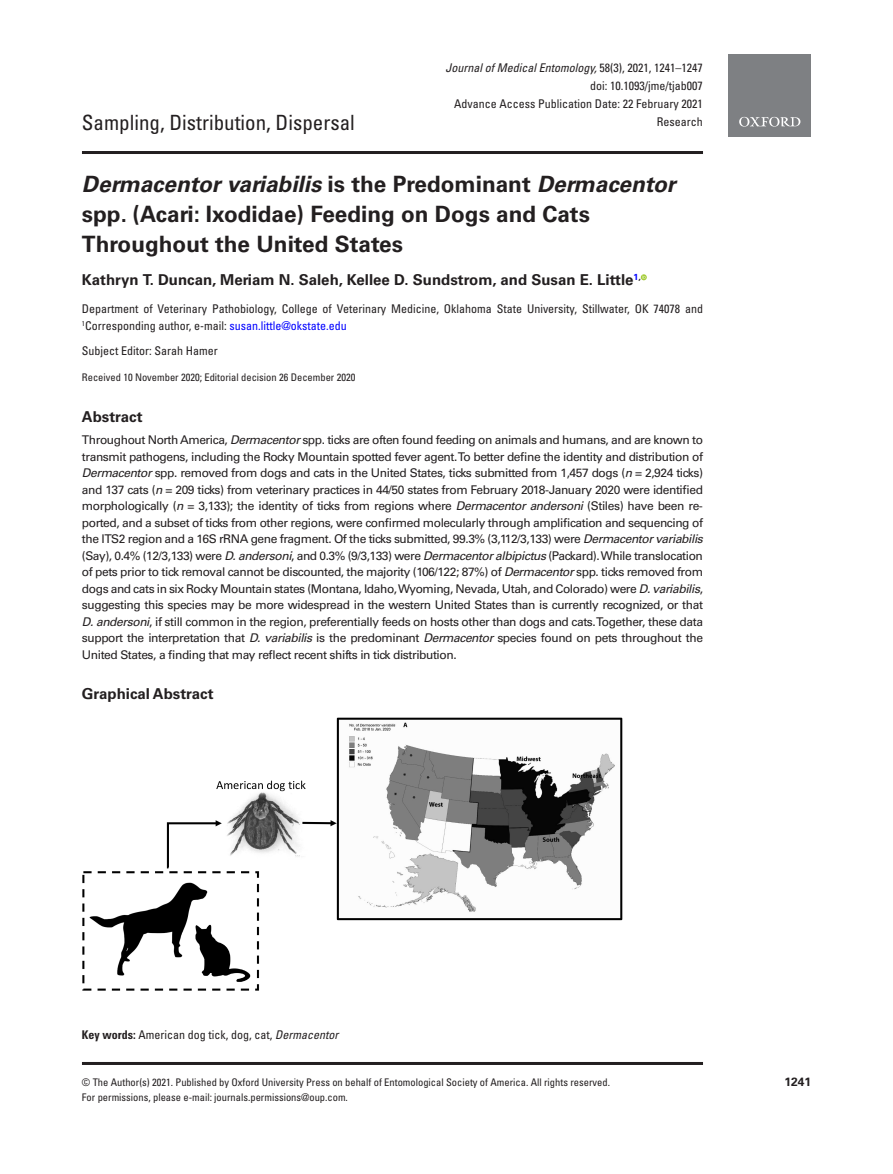
<style>
.page{position:relative;width:893px;height:1174px;background:#fff}
.page>*{position:absolute;margin:0;border:0;box-sizing:border-box;transform-origin:0 0}
.t1{font:700 22.5px/30px "Univers LT Std";color:#231f20}
.t2{font:condensed 21px "Univers LT Std";color:#231f20}
.t3{font:700 15px "Univers LT Std";color:#231f20}
.t4{font:12px/16.5px "Univers LT Std";letter-spacing:-.035em;color:#231f20;text-align:justify}
.t5{font:condensed 12px/18px "Univers LT Std";color:#231f20}
.t6{font:700 12px "Univers LT Std";color:#231f20}
.t7{font:condensed 10.5px "Univers LT Std";color:#231f20}
.s1{font-style:italic}
.s2{color:#00f}
.s3{font-weight:700}
</style>
<div class="page">
<hr style="left:82px;top:151px;width:621px;height:3px;background:#231f20">
<svg style="left:641px;top:274px;width:6px;height:6px"></svg>
<img style="left:82px;top:717px;width:540px;height:274px">
<hr style="left:82px;top:1062px;width:621px;height:3px;background:#231f20">
<div style="left:728px;top:54px;width:83px;height:82px;background:#7e8083"></div>
<svg style="left:739px;top:117px;width:61px;height:10px"></svg>
<h2 class="t2" style="left:82px;top:109px;width:274px">Sampling, Distribution, Dispersal</h2>
<p class="t5" style="left:445px;top:59px;width:259px;text-align:right"><span class="s1">Journal of Medical Entomology,</span> 58(3), 2021, 1241–1247 doi: 10.1093/jme/tjab007<br>Advance Access Publication Date: 22 February 2021<br>Research</p>
<h1 class="t1" style="left:82px;top:169px;width:595px"><span class="s1">Dermacentor variabilis</span> is the Predominant <span class="s1">Dermacentor </span>spp. (Acari: Ixodidae) Feeding on Dogs and Cats<br>Throughout the United States</h1>
<p class="t3" style="left:82px;top:271px;width:560px">Kathryn T. Duncan, Meriam N. Saleh, Kellee D. Sundstrom, and Susan E. Little<sup>1</sup><sup>,</sup></p>
<p class="t5" style="left:82px;top:300px;width:622px;line-height:16.5px">Department of Veterinary Pathobiology, College of Veterinary Medicine, Oklahoma State University, Stillwater, OK 74078 and<br><sup>1</sup>Corresponding author, e-mail: <span class="s2">susan.little@okstate.edu</span></p>
<p class="t5" style="left:82px;top:342px;width:137px">Subject Editor: Sarah Hamer</p>
<p class="t7" style="left:82px;top:371px;width:275px">Received 10 November 2020; Editorial decision 26 December 2020</p>
<p class="t3" style="left:82px;top:408px;width:62px">Abstract</p>
<p class="t4" style="left:82px;top:432px;width:623px">Throughout North America, <span class="s1">Dermacentor</span> spp. ticks are often found feeding on animals and humans, and are known to transmit pathogens, including the Rocky Mountain spotted fever agent. To better define the identity and distribution of <span class="s1">Dermacentor</span> spp. removed from dogs and cats in the United States, ticks submitted from 1,457 dogs (<span class="s1">n</span> = 2,924 ticks) and 137 cats (<span class="s1">n</span> = 209 ticks) from veterinary practices in 44/50 states from February 2018-January 2020 were identified morphologically (<span class="s1">n</span> = 3,133); the identity of ticks from regions where <span class="s1">Dermacentor andersoni</span> (Stiles) have been re&shy;ported, and a subset of ticks from other regions, were confirmed molecularly through amplification and sequencing of the ITS2 region and a 16S rRNA gene fragment. Of the ticks submitted, 99.3% (3,112/3,133) were <span class="s1">Dermacentor variabilis </span>(Say), 0.4% (12/3,133) were <span class="s1">D. andersoni</span>, and 0.3% (9/3,133) were <span class="s1">Dermacentor albipictus</span> (Packard). While translocation of pets prior to tick removal cannot be discounted, the majority (106/122; 87%) of <span class="s1">Dermacentor</span> spp. ticks removed from dogs and cats in six Rocky Mountain states (Montana, Idaho, Wyoming, Nevada, Utah, and Colorado) were <span class="s1">D. variabilis</span>, suggesting this species may be more widespread in the western United States than is currently recognized, or that <span class="s1">D. andersoni</span>, if still common in the region, preferentially feeds on hosts other than dogs and cats. Together, these data support the interpretation that <span class="s1">D. variabilis</span> is the predominant <span class="s1">Dermacentor</span> species found on pets throughout the United States, a finding that may reflect recent shifts in tick distribution.</p>
<p class="t3" style="left:82px;top:685px;width:133px">Graphical Abstract</p>
<p class="t5" style="left:82px;top:1025px;width:258px"><span class="s3">Key words:</span> American dog tick, dog, cat, <span class="s1">Dermacentor</span></p>
<p class="t7" style="left:82px;top:1075px;width:529px">© The Author(s) 2021. Published by Oxford University Press on behalf of Entomological Society of America. All rights reserved.</p>
<p class="t6" style="left:784px;top:1074px;width:28px">1241</p>
<p class="t7" style="left:82px;top:1090px;width:267px">For permissions, please e-mail: journals.permissions@oup.com.</p>
</div>
